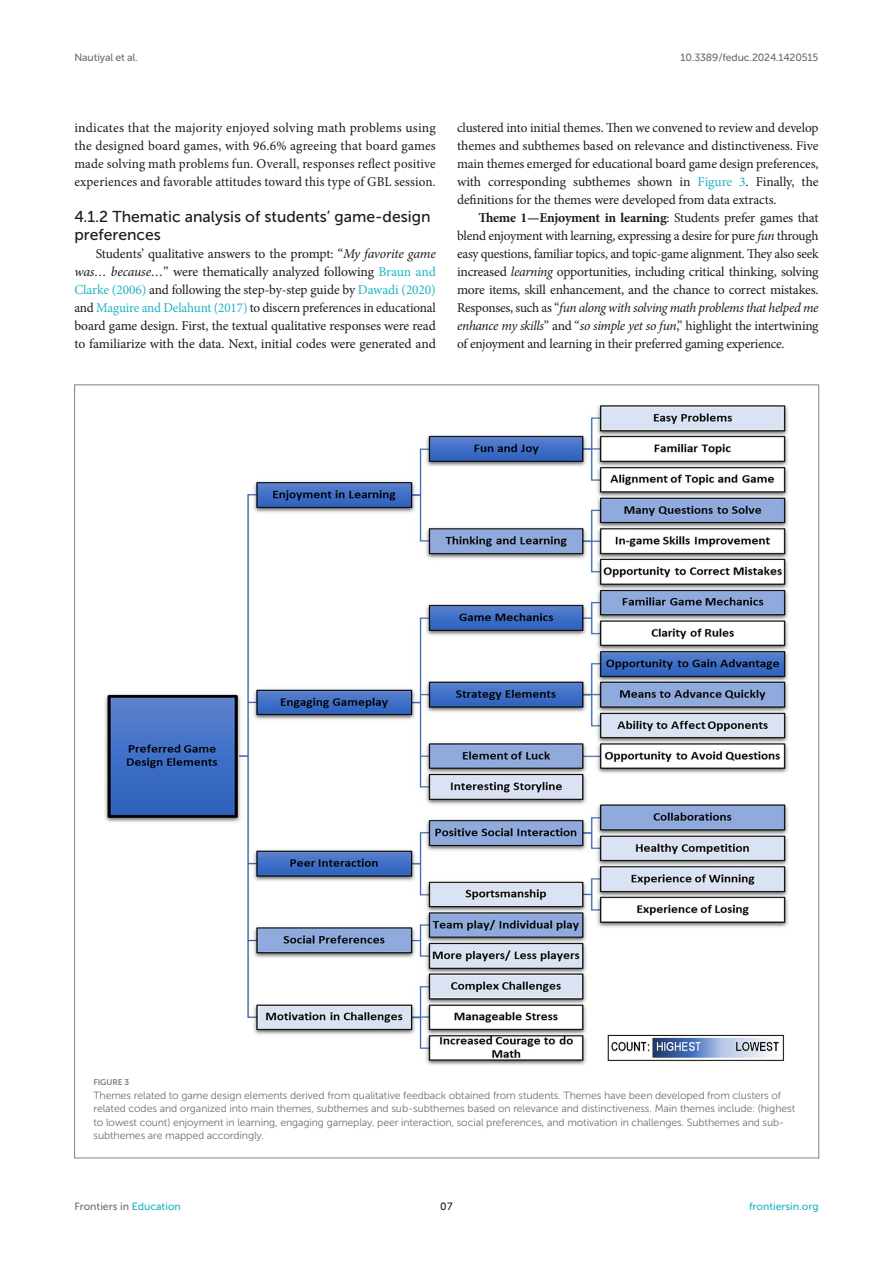
<style>
.page{position:relative;width:893px;height:1263px;background:#fff}
.page>*{position:absolute;margin:0;border:0;box-sizing:border-box;transform-origin:0 0}
.HEAD_3{font:15.75px/18px "Museo Sans 500";color:#1b1c1b}
.TEXT_FLUSH{font:13.5px/18px "Minion Pro";letter-spacing:-.005em;color:#1b1c1b;text-align:justify}
.TEXT{font:13.5px/18px "Minion Pro";letter-spacing:-.02em;color:#1b1c1b;text-align:justify}
.FIG_LEG{font:10.5px/13.5px "Museo Sans 300";letter-spacing:-.01em;color:#706f70}
.t1{font:10.5px "Museo Sans 500";letter-spacing:-.015em;color:#706f70}
.t2{font:10.5px "Museo Sans 500";color:#1db5c3}
.t3{font:10.5px "Museo Sans 500";color:#1b1c1b}
.FIG_HD{font:8.25px "Museo Sans 700";letter-spacing:-.01em;color:#7e7f7f}
.s1{font-style:italic}
.s2{color:#1db5c3}
.s3{font-weight:700}
</style>
<div class="page">
<img style="left:104px;top:405px;width:685px;height:660px">
<p class="t1" style="left:74px;top:51px;width:65px">Nautiyal et al.</p>
<p class="t1" style="left:680px;top:51px;width:139px">10.3389/feduc.2024.1420515</p>
<p class="TEXT_FLUSH" style="left:74px;top:119px;width:363px">indicates that the majority enjoyed solving math problems using the designed board games, with 96.6% agreeing that board games made solving math problems fun. Overall, responses reflect positive experiences and favorable attitudes toward this type of GBL session.</p>
<p class="HEAD_3" style="left:74px;top:208px;width:358px">4.1.2 Thematic analysis of students’ game-design preferences</p>
<p class="TEXT_FLUSH" style="left:74px;top:245px;width:363px;text-indent:21px">Students’ qualitative answers to the prompt: “<span class="s1">My favorite game was… because…</span>” were thematically analyzed following <span class="s2">Braun and Clarke (2006)</span> and following the step-by-step guide by <span class="s2">Dawadi (2020) </span>and <span class="s2">Maguire and Delahunt (2017)</span> to discern preferences in educational board game design. First, the textual qualitative responses were read to familiarize with the data. Next, initial codes were generated and</p>
<p class="TEXT_FLUSH" style="left:457px;top:119px;width:363px">clustered into initial themes. Then we convened to review and develop themes and subthemes based on relevance and distinctiveness. Five main themes emerged for educational board game design preferences, with corresponding subthemes shown in <span class="s2">Figure 3</span>. Finally, the definitions for the themes were developed from data extracts.</p>
<p class="TEXT" style="left:457px;top:209px;width:363px;text-indent:21px"><span class="s3">Theme 1—Enjoyment in learning</span>: Students prefer games that blend enjoyment with learning, expressing a desire for pure <span class="s1">fun</span> through easy questions, familiar topics, and topic-game alignment. They also seek increased <span class="s1">learning</span> opportunities, including critical thinking, solving more items, skill enhancement, and the chance to correct mistakes.<br>Responses, such as “<span class="s1">fun along with solving math problems that helped me enhance my skills</span>” and “<span class="s1">so simple yet so fun</span>,” highlight the intertwining of enjoyment and learning in their preferred gaming experience.</p>
<p class="FIG_HD" style="left:94px;top:1077px;width:37px">FIGURE 3</p>
<p class="FIG_LEG" style="left:94px;top:1088px;width:703px">Themes related to game design elements derived from qualitative feedback obtained from students. Themes have been developed from clusters of related codes and organized into main themes, subthemes and sub-subthemes based on relevance and distinctiveness. Main themes include: (highest to lowest count) enjoyment in learning, engaging gameplay, peer interaction, social preferences, and motivation in challenges. Subthemes and sub&shy;subthemes are mapped accordingly.</p>
<p class="t1" style="left:74px;top:1200px;width:108px">Frontiers in <span class="s2">Education</span></p>
<p class="t3" style="left:440px;top:1200px;width:14px">07</p>
<p class="t2" style="left:749px;top:1200px;width:71px">frontiersin.org</p>
</div>
